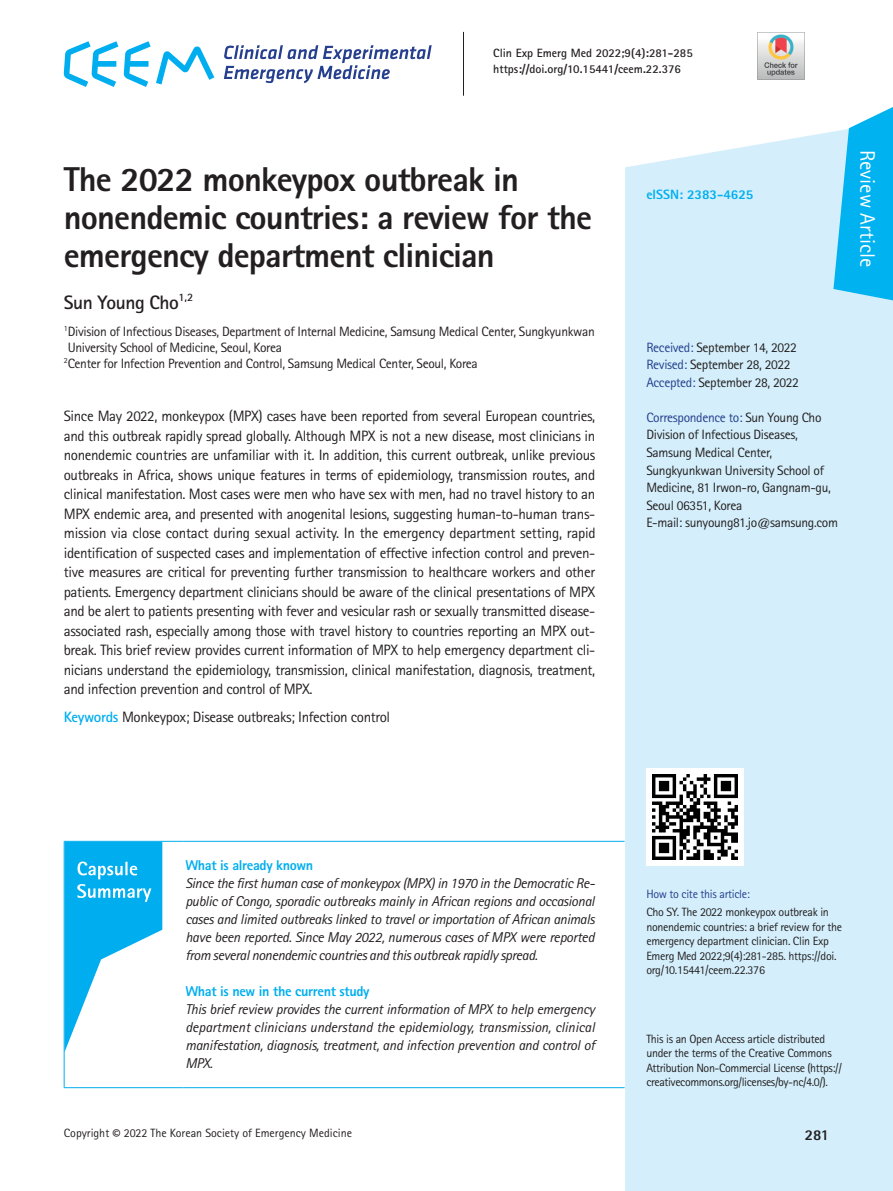
<style>
.page{position:relative;width:893px;height:1191px;background:#fff}
.page>*{position:absolute;margin:0;border:0;box-sizing:border-box;transform-origin:0 0}
.제목{font:800 34.5px/38px "Rotis Sans Serif Std";letter-spacing:-.025em;color:#231f20}
.t1{font:21px "Rotis Sans Serif Std";color:#fff}
.저자{font:700 19.5px "Rotis Sans Serif Std";letter-spacing:-.025em;color:#231f20}
.초록{font:15px/19.5px "Rotis Sans Serif Std";letter-spacing:-.025em;color:#231f20;text-align:justify}
.t2{font:800 15px "Rotis Sans Serif Std";color:#231f20}
.요약_article_본문{font:italic 14.25px/18px "Rotis Sans Serif Std";letter-spacing:-.025em;color:#231f20;text-align:justify}
.요약_article_볼드{font:800 14.25px "Rotis Sans Serif Std";letter-spacing:-.025em;color:#00aeef}
.교신저자{font:13.5px/17.5px "Rotis Sans Serif Std";letter-spacing:-.025em;color:#231f20}
.소속{font:13.5px/16.2px "Rotis Sans Serif Std";letter-spacing:-.025em;color:#231f20}
.교신저자-2{font:13.5px "Rotis Sans Serif Std";letter-spacing:-.025em;color:#253f8e}
.t3{font:800 13.5px "Rotis Sans Serif Std";color:#00aeef}
.인용주소본문{font:12px/14.4px "Rotis Sans Serif Std";letter-spacing:-.025em;color:#231f20}
.잡지볼륨{font:700 12px "Rotis Sans Serif Std";color:#231f20}
.인용주소본문-2{font:12px "Rotis Sans Serif Std";color:#231f20}
.인용주소볼드{font:12px "Rotis Sans Serif Std";letter-spacing:-.025em;color:#253f8e}
.s1{font-weight:700;color:#00aeef}
.s2{color:#253f8e}
.s3{color:#231f20}
.s4{font-family:"Myriad Pro";font-weight:700}
</style>
<div class="page">
<div style="left:625px;top:131px;width:268px;height:1060px;background:#d4effb"></div>
<svg style="left:833px;top:107px;width:60px;height:193px;background:#31c0f1"></svg>
<svg style="left:64px;top:41px;width:54px;height:46px"></svg>
<svg style="left:124px;top:41px;width:90px;height:46px"></svg>
<svg style="left:224px;top:45px;width:208px;height:38px"></svg>
<hr style="left:463px;top:32px;width:1px;height:64px;background:#231f20">
<div style="left:646px;top:768px;width:98px;height:98px;background:#fff"></div>
<img style="left:653px;top:775px;width:85px;height:85px">
<hr style="left:64px;top:841px;width:1px;height:246px;background:#00aeef">
<hr style="left:183px;top:841px;width:442px;height:1px;background:#00aeef">
<hr style="left:183px;top:1087px;width:442px;height:1px;background:#00aeef">
<hr style="left:64px;top:841px;width:119px;height:1px;background:#00aeef">
<hr style="left:64px;top:1087px;width:119px;height:1px;background:#00aeef">
<svg style="left:65px;top:841px;width:97px;height:210px"></svg>
<img style="left:758px;top:32px;width:46px;height:47px">
<p class="잡지볼륨" style="left:493px;top:45px;width:201px">Clin Exp Emerg Med 2022;9(4):281-285</p>
<p class="잡지볼륨" style="left:493px;top:62px;width:189px">https://doi.org/10.15441/ceem.22.376</p>
<p class="제목" style="left:64px;top:160px;width:530px">The 2022 monkeypox outbreak in nonendemic countries: a review for the emergency department clinician</p>
<p class="저자" style="left:64px;top:290px;width:131px">Sun Young Cho<sup>1,2</sup></p>
<p class="소속" style="left:64px;top:323px;width:532px"><sup>1</sup>Division of Infectious Diseases, Department of Internal Medicine, Samsung Medical Center, Sungkyunkwan<br>University School of Medicine, Seoul, Korea</p>
<p class="소속" style="left:64px;top:355px;width:416px"><sup>2</sup>Center for Infection Prevention and Control, Samsung Medical Center, Seoul, Korea</p>
<p class="초록" style="left:64px;top:406px;width:533px">Since May 2022, monkeypox (MPX) cases have been reported from several European countries, and this outbreak rapidly spread globally. Although MPX is not a new disease, most clinicians in nonendemic countries are unfamiliar with it. In addition, this current outbreak, unlike previous outbreaks in Africa, shows unique features in terms of epidemiology, transmission routes, and clinical manifestation. Most cases were men who have sex with men, had no travel history to an MPX endemic area, and presented with anogenital lesions, suggesting human-to-human trans&shy;mission via close contact during sexual activity. In the emergency department setting, rapid identification of suspected cases and implementation of effective infection control and preven&shy;tive measures are critical for preventing further transmission to healthcare workers and other patients. Emergency department clinicians should be aware of the clinical presentations of MPX and be alert to patients presenting with fever and vesicular rash or sexually transmitted disease&shy;associated rash, especially among those with travel history to countries reporting an MPX out&shy;break. This brief review provides current information of MPX to help emergency department cli&shy;nicians understand the epidemiology, transmission, clinical manifestation, diagnosis, treatment, and infection prevention and control of MPX.</p>
<p class="초록" style="left:64px;top:707px;width:328px"><span class="s1">Keywords</span> Monkeypox; Disease outbreaks; Infection control</p>
<p class="t3" style="left:646px;top:185px;width:109px">eISSN: 2383-4625</p>
<p class="t1" style="left:880px;top:150px;width:119px;rotate:90deg">Review Article</p>
<p class="교신저자" style="left:646px;top:338px;width:152px"><span class="s2">Received:</span> September 14, 2022</p>
<p class="교신저자" style="left:646px;top:356px;width:146px"><span class="s2">Revised:</span> September 28, 2022</p>
<p class="교신저자" style="left:646px;top:373px;width:154px"><span class="s2">Accepted:</span> September 28, 2022</p>
<p class="교신저자-2" style="left:646px;top:409px;width:177px">Correspondence to: <span class="s3">Sun Young Cho</span></p>
<p class="교신저자" style="left:646px;top:426px;width:186px">Division of Infectious Diseases,<br>Samsung Medical Center,<br>Sungkyunkwan University School of<br>Medicine, 81 Irwon-ro, Gangnam-gu,<br>Seoul 06351, Korea</p>
<p class="교신저자" style="left:646px;top:514px;width:193px">E-mail: sunyoung81.jo@samsung.com</p>
<p class="요약_article_볼드" style="left:185px;top:856px;width:129px">What is already known</p>
<p class="요약_article_본문" style="left:185px;top:874px;width:411px">Since the first human case of monkeypox (MPX) in 1970 in the Democratic Re&shy;public of Congo, sporadic outbreaks mainly in African regions and occasional cases and limited outbreaks linked to travel or importation of African animals have been reported. Since May 2022, numerous cases of MPX were reported from several nonendemic countries and this outbreak rapidly spread.</p>
<p class="요약_article_볼드" style="left:185px;top:982px;width:186px">What is new in the current study</p>
<p class="요약_article_본문" style="left:185px;top:1000px;width:411px">This brief review provides the current information of MPX to help emergency department clinicians understand the epidemiology, transmission, clinical manifestation, diagnosis, treatment, and infection prevention and control of MPX.</p>
<p class="인용주소볼드" style="left:646px;top:886px;width:105px">How to cite this article:</p>
<p class="인용주소본문" style="left:646px;top:905px;width:197px">Cho SY. The 2022 monkeypox outbreak in nonendemic countries: a brief review for the emergency department clinician. Clin Exp Emerg Med 2022;9(4):281-285. https://doi. org/10.15441/ceem.22.376</p>
<p class="인용주소본문" style="left:646px;top:1031px;width:197px">This is an Open Access article distributed under the terms of the Creative Commons Attribution Non-Commercial License (https:// creativecommons.org/licenses/by-nc/4.0/).</p>
<p class="인용주소본문-2" style="left:64px;top:1126px;width:290px">Copyright <span class="s4">©</span> 2022 The Korean Society of Emergency Medicine</p>
<p class="t2" style="left:805px;top:1125px;width:26px">281</p>
</div>
